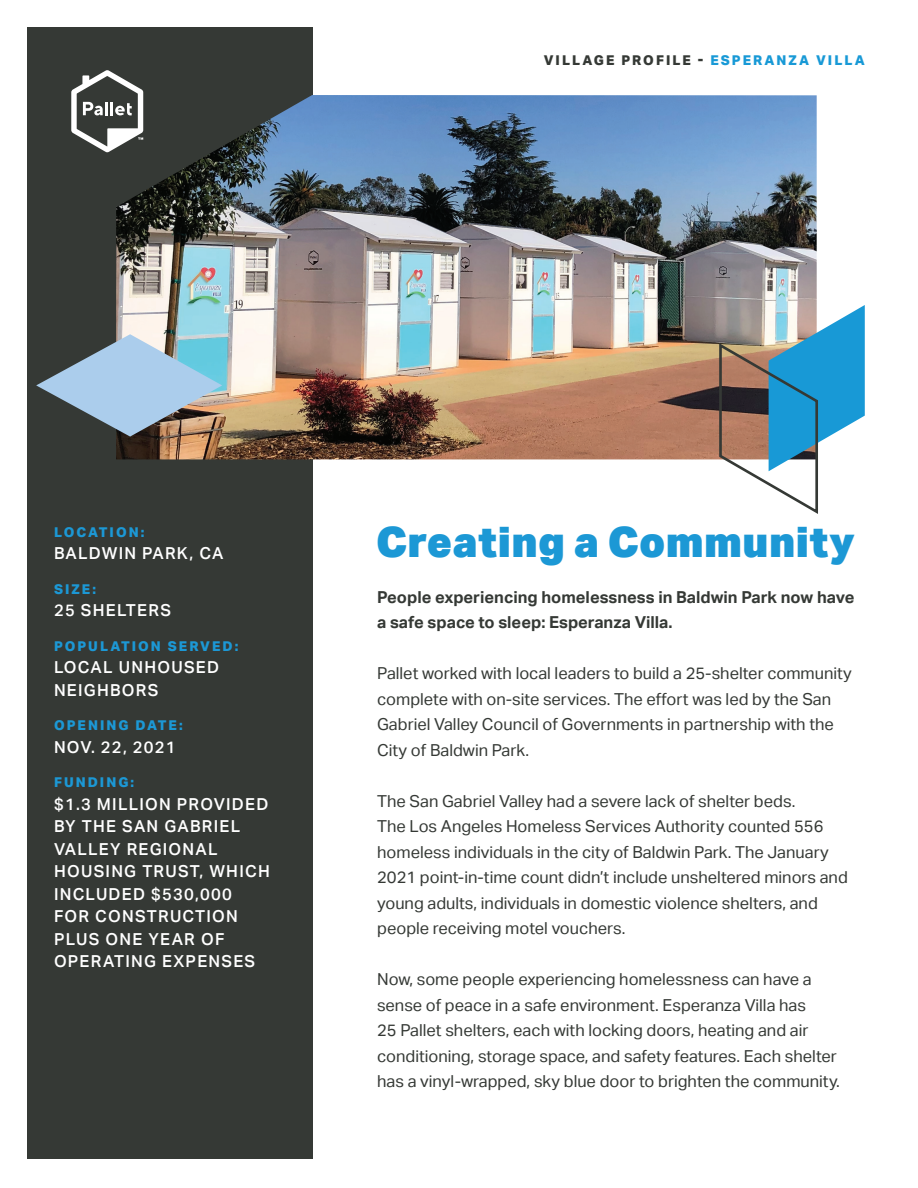
<style>
.page{position:relative;width:918px;height:1188px;background:#fff}
.page>*{position:absolute;margin:0;border:0;box-sizing:border-box;transform-origin:0 0}
.t1{font:900 42px "Aktiv Grotesk";letter-spacing:.01em;color:#1c98d5}
.t2{font:16.5px/25.5px "Aktiv Grotesk";color:#353935}
.t3{font:500 16.5px/22.5px "Aktiv Grotesk";letter-spacing:.075em;color:#fff}
.t4{font:700 16.5px/25.5px "Aktiv Grotesk";color:#353935}
.t5{font:800 13.5px "Aktiv Grotesk";letter-spacing:.15em;color:#1c98d5}
.t6{font:800 13.5px "Aktiv Grotesk";letter-spacing:.15em;color:#353935}
.s1{color:#1899d6}
</style>
<div class="page">
<div style="left:27px;top:27px;width:285px;height:1131px;background:#353935"></div>
<svg style="left:71px;top:70px;width:72px;height:82px"></svg>
<img style="left:116px;top:95px;width:701px;height:364px">
<svg style="left:717px;top:305px;width:148px;height:209px"></svg>
<svg style="left:36px;top:332px;width:191px;height:107px"></svg>
<p class="t6" style="left:544px;top:52px;width:323px">VILLAGE PROFILE - <span class="s1">ESPERANZA VILLA</span></p>
<p class="t5" style="left:54px;top:524px;width:92px">LOCATION:</p>
<p class="t3" style="left:54px;top:542px;width:171px">BALDWIN PARK, CA</p>
<p class="t5" style="left:54px;top:581px;width:43px">SIZE:</p>
<p class="t3" style="left:54px;top:599px;width:119px">25 SHELTERS</p>
<p class="t5" style="left:54px;top:638px;width:186px">POPULATION SERVED:</p>
<p class="t3" style="left:54px;top:656px;width:167px">LOCAL UNHOUSED<br>NEIGHBORS</p>
<p class="t5" style="left:54px;top:718px;width:130px">OPENING DATE:</p>
<p class="t3" style="left:54px;top:736px;width:123px">NOV. 22, 2021</p>
<p class="t5" style="left:54px;top:775px;width:82px">FUNDING:</p>
<p class="t3" style="left:54px;top:793px;width:217px">$1.3 MILLION PROVIDED<br>BY THE SAN GABRIEL<br>VALLEY REGIONAL<br>HOUSING TRUST, WHICH<br>INCLUDED $530,000<br>FOR CONSTRUCTION<br>PLUS ONE YEAR OF<br>OPERATING EXPENSES</p>
<h1 class="t1" style="left:376px;top:515px;width:480px">Creating a Community</h1>
<p class="t4" style="left:377px;top:584px;width:479px">People experiencing homelessness in Baldwin Park now have a safe space to sleep: Esperanza Villa.</p>
<p class="t2" style="left:377px;top:661px;width:476px">Pallet worked with local leaders to build a 25-shelter community complete with on-site services. The effort was led by the San Gabriel Valley Council of Governments in partnership with the City of Baldwin Park.</p>
<p class="t2" style="left:377px;top:788px;width:472px">The San Gabriel Valley had a severe lack of shelter beds.<br>The Los Angeles Homeless Services Authority counted 556 homeless individuals in the city of Baldwin Park. The January 2021 point-in-time count didn’t include unsheltered minors and young adults, individuals in domestic violence shelters, and people receiving motel vouchers.</p>
<p class="t2" style="left:377px;top:967px;width:464px">Now, some people experiencing homelessness can have a sense of peace in a safe environment. Esperanza Villa has<br>25 Pallet shelters, each with locking doors, heating and air conditioning, storage space, and safety features. Each shelter has a vinyl-wrapped, sky blue door to brighten the community.</p>
</div>
